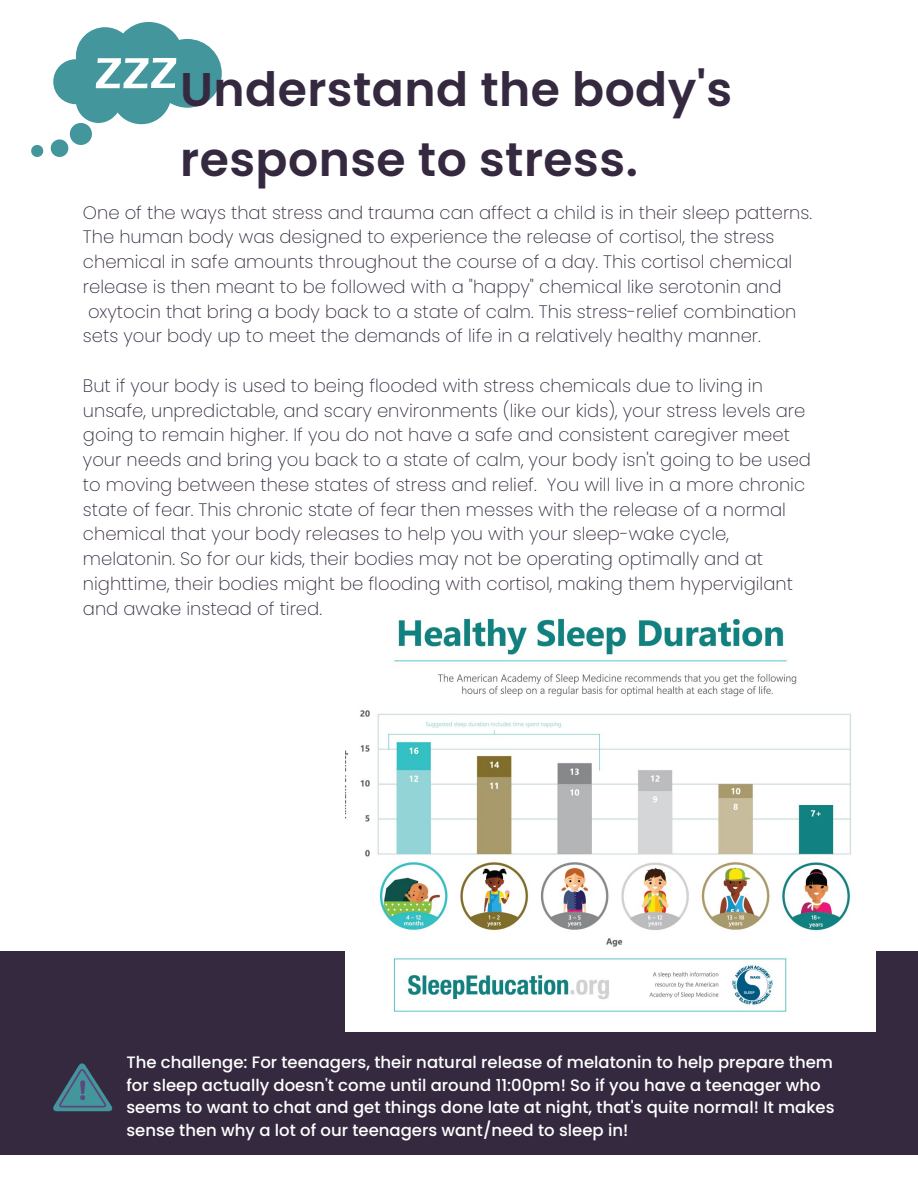
<style>
.page{position:relative;width:918px;height:1188px;background:#fff}
.page>*{position:absolute;margin:0;border:0;box-sizing:border-box;transform-origin:0 0}
.t1{font:600 47.25px/70.5px "Poppins";letter-spacing:.01em;color:#35293f}
.t2{font:200 18px/24.8px "Poppins";color:#35293f}
.t3{font:500 16.5px/22.5px "Poppins";color:#fff}
</style>
<div class="page">
<div style="left:0;top:951px;width:918px;height:204px;background:#35293f"></div>
<svg style="left:53px;top:1063px;width:60px;height:48px"></svg>
<img style="left:345px;top:618px;width:530px;height:414px">
<svg style="left:51px;top:22px;width:171px;height:135px"></svg>
<svg style="left:31px;top:145px;width:12px;height:12px"></svg>
<p class="t1" style="left:180px;top:54px;width:554px">Understand the body's response to stress.</p>
<p class="t2" style="left:83px;top:200px;width:731px">One of the ways that stress and trauma can affect a child is in their sleep patterns.<br>The human body was designed to experience the release of cortisol, the stress chemical in safe amounts throughout the course of a day. This cortisol chemical release is then meant to be followed with a "happy" chemical like serotonin and oxytocin that bring a body back to a state of calm. This stress-relief combination sets your body up to meet the demands of life in a relatively healthy manner.</p>
<p class="t2" style="left:83px;top:373px;width:730px">But if your body is used to being flooded with stress chemicals due to living in unsafe, unpredictable, and scary environments (like our kids), your stress levels are going to remain higher. If you do not have a safe and consistent caregiver meet your needs and bring you back to a state of calm, your body isn't going to be used to moving between these states of stress and relief. You will live in a more chronic state of fear. This chronic state of fear then messes with the release of a normal chemical that your body releases to help you with your sleep-wake cycle, melatonin. So for our kids, their bodies may not be operating optimally and at nighttime, their bodies might be flooding with cortisol, making them hypervigilant and awake instead of tired.</p>
<p class="t3" style="left:126px;top:1051px;width:710px">The challenge: For teenagers, their natural release of melatonin to help prepare them for sleep actually doesn't come until around 11:00pm! So if you have a teenager who seems to want to chat and get things done late at night, that's quite normal! It makes sense then why a lot of our teenagers want/need to sleep in!</p>
</div>
